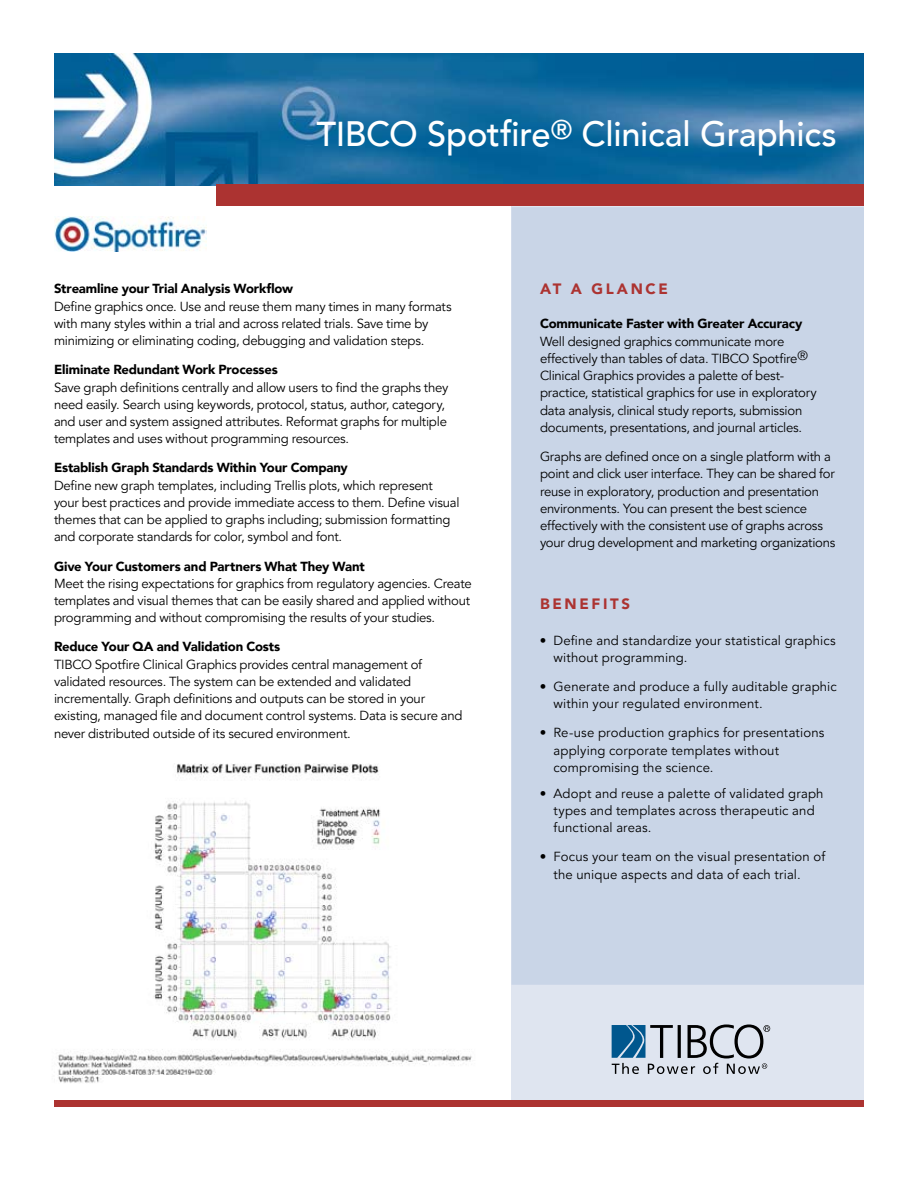
<style>
.page{position:relative;width:918px;height:1188px;background:#fff}
.page>*{position:absolute;margin:0;border:0;box-sizing:border-box;transform-origin:0 0}
.t1{font:500 34.5px "Avenir";letter-spacing:-.01em;color:#fff}
.t2{font:900 15px "Avenir";letter-spacing:.175em;color:#ac3331}
.t3{font:13.2px/17.2px "Avenir";letter-spacing:-.015em;color:#000}
.t4{font:13.2px/17.2px "Avenir";letter-spacing:.01em;color:#000}
.t5{font:900 13.2px "Avenir";letter-spacing:-.01em;color:#000}
.t6{font:13.2px/17.2px "Avenir";letter-spacing:.015em;color:#000}
</style>
<div class="page">
<div style="left:512px;top:203px;width:352px;height:899px;background:#dfe5f0"></div>
<svg style="left:612px;top:1025px;width:158px;height:49px"></svg>
<div style="left:54px;top:1101px;width:810px;height:6px;background:#ac3331"></div>
<img style="left:54px;top:54px;width:810px;height:132px">
<div style="left:512px;top:207px;width:352px;height:778px;background:#c9d5e7"></div>
<img style="left:54px;top:216px;width:152px;height:35px">
<div style="left:216px;top:184px;width:648px;height:22px;background:#ac3331"></div>
<img style="left:57px;top:763px;width:415px;height:320px">
<h1 class="t1" style="left:317px;top:115px;width:522px">TIBCO Spotfire<sup>®</sup> Clinical Graphics</h1>
<p class="t5" style="left:54px;top:281px;width:241px">Streamline your Trial Analysis Workflow</p>
<p class="t3" style="left:54px;top:298px;width:399px">Define graphics once. Use and reuse them many times in many formats with many styles within a trial and across related trials. Save time by minimizing or eliminating coding, debugging and validation steps.</p>
<p class="t5" style="left:54px;top:362px;width:225px">Eliminate Redundant Work Processes</p>
<p class="t3" style="left:54px;top:379px;width:396px">Save graph definitions centrally and allow users to find the graphs they need easily. Search using keywords, protocol, status, author, category, and user and system assigned attributes. Reformat graphs for multiple templates and uses without programming resources.</p>
<p class="t5" style="left:54px;top:460px;width:295px">Establish Graph Standards Within Your Company</p>
<p class="t3" style="left:54px;top:477px;width:407px">Define new graph templates, including Trellis plots, which represent your best practices and provide immediate access to them. Define visual themes that can be applied to graphs including; submission formatting and corporate standards for color, symbol and font.</p>
<p class="t5" style="left:54px;top:558px;width:312px">Give Your Customers and Partners What They Want</p>
<p class="t3" style="left:54px;top:575px;width:419px;text-align:justify">Meet the rising expectations for graphics from regulatory agencies. Create templates and visual themes that can be easily shared and applied without programming and without compromising the results of your studies.</p>
<p class="t5" style="left:54px;top:639px;width:228px">Reduce Your QA and Validation Costs</p>
<p class="t3" style="left:54px;top:656px;width:410px">TIBCO Spotfire Clinical Graphics provides central management of validated resources. The system can be extended and validated incrementally. Graph definitions and outputs can be stored in your existing, managed file and document control systems. Data is secure and never distributed outside of its secured environment.</p>
<p class="t2" style="left:540px;top:280px;width:129px">AT A GLANCE</p>
<p class="t5" style="left:540px;top:316px;width:264px">Communicate Faster with Greater Accuracy</p>
<p class="t3" style="left:540px;top:333px;width:278px">Well designed graphics communicate more effectively than tables of data. TIBCO Spotfire® Clinical Graphics provides a palette of best&shy;practice, statistical graphics for use in exploratory data analysis, clinical study reports, submission documents, presentations, and journal articles.</p>
<p class="t3" style="left:540px;top:448px;width:297px">Graphs are defined once on a single platform with a point and click user interface. They can be shared for reuse in exploratory, production and presentation environments. You can present the best science effectively with the consistent use of graphs across your drug development and marketing organizations</p>
<p class="t2" style="left:540px;top:595px;width:92px">BENEFITS</p>
<p class="t6" style="left:554px;top:632px;width:284px;text-indent:-14px">• Define and standardize your statistical graphics without programming.</p>
<p class="t4" style="left:554px;top:678px;width:285px;text-indent:-14px">• Generate and produce a fully auditable graphic within your regulated environment.</p>
<p class="t4" style="left:554px;top:725px;width:272px;text-indent:-14px">• Re-use production graphics for presentations applying corporate templates without compromising the science.</p>
<p class="t4" style="left:554px;top:785px;width:272px;text-indent:-14px">• Adopt and reuse a palette of validated graph types and templates across therapeutic and functional areas.</p>
<p class="t6" style="left:554px;top:849px;width:273px;text-indent:-14px">• Focus your team on the visual presentation of the unique aspects and data of each trial.</p>
</div>
